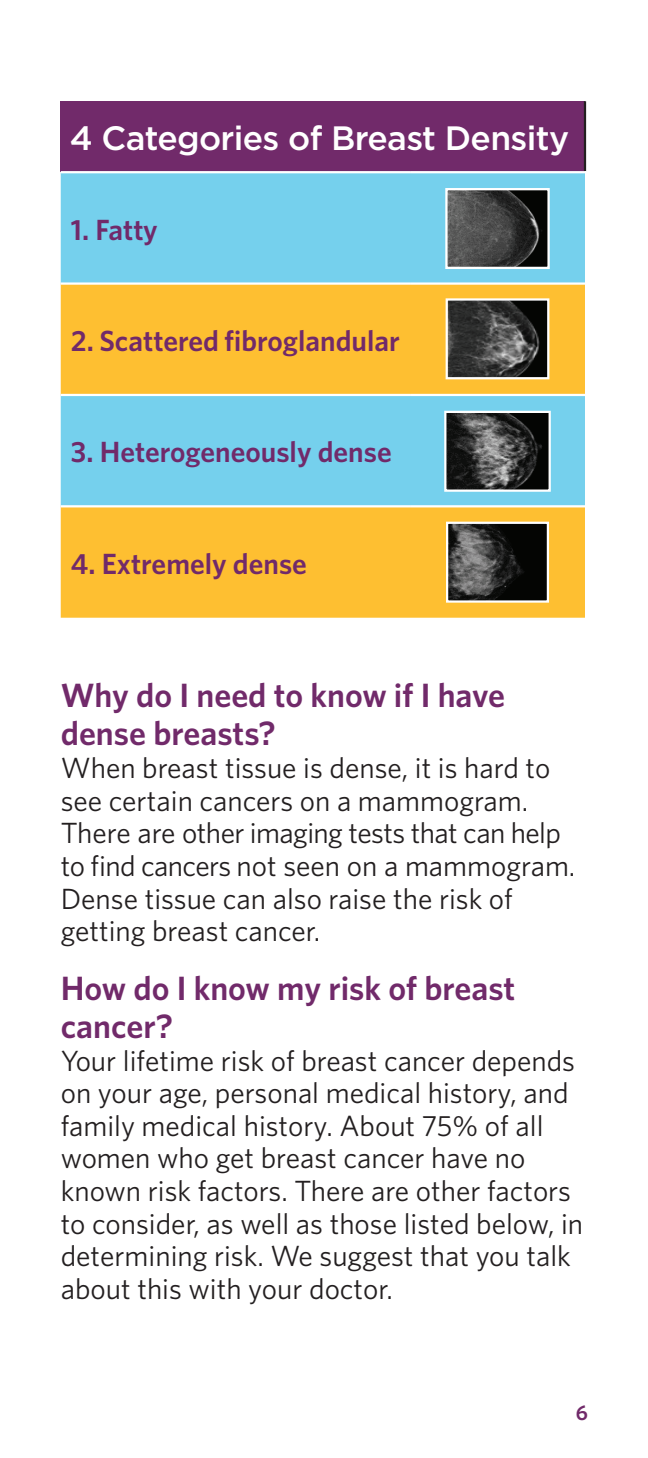
<style>
.page{position:relative;width:648px;height:1458px;background:#fff}
.page>*{position:absolute;margin:0;border:0;box-sizing:border-box;transform-origin:0 0}
.t1{font:600 33.75px/38.2px "Whitney";color:#712a6a}
.t2{font:500 33.75px "Gotham";letter-spacing:-.02em;color:#fff}
.t3{font:29.25px/32.6px "Whitney";color:#231f20}
.t4{font:600 29.25px "Whitney";color:#712a6a}
.t5{font:600 21.38px "Whitney";color:#712a6a}
</style>
<div class="page">
<div style="left:61px;top:101px;width:524px;height:71px;background:#712a6a"></div>
<div style="left:61px;top:173px;width:524px;height:109px;background:#75d0ed"></div>
<svg style="left:61px;top:285px;width:524px;height:333px;background:#d0c46f"></svg>
<hr style="left:584px;top:101px;width:2px;height:70px;background:#231f20">
<hr style="left:61px;top:171px;width:349px;height:2px;background:#fff">
<hr style="left:410px;top:171px;width:176px;height:2px;background:#fff">
<hr style="left:61px;top:394px;width:349px;height:2px;background:#fff">
<hr style="left:410px;top:394px;width:175px;height:2px;background:#fff">
<hr style="left:61px;top:505px;width:349px;height:2px;background:#fff">
<hr style="left:410px;top:505px;width:175px;height:2px;background:#fff">
<img style="left:448px;top:191px;width:99px;height:75px">
<div style="left:445px;top:188px;width:105px;height:81px;border:2px solid #fff"></div>
<img style="left:449px;top:301px;width:97px;height:75px">
<div style="left:446px;top:298px;width:103px;height:81px;border:2px solid #fff"></div>
<img style="left:447px;top:414px;width:101px;height:75px">
<div style="left:444px;top:411px;width:107px;height:81px;border:2px solid #fff"></div>
<img style="left:449px;top:525px;width:97px;height:75px">
<div style="left:446px;top:522px;width:103px;height:81px;border:2px solid #fff"></div>
<p class="t2" style="left:70px;top:116px;width:501px">4 Categories of Breast Density</p>
<p class="t4" style="left:71px;top:212px;width:88px">1. Fatty</p>
<p class="t4" style="left:71px;top:323px;width:331px">2. Scattered fibroglandular</p>
<p class="t4" style="left:71px;top:434px;width:322px">3. Heterogeneously dense</p>
<p class="t4" style="left:71px;top:546px;width:238px">4. Extremely dense</p>
<p class="t1" style="left:61px;top:675px;width:446px">Why do I need to know if I have dense breasts?</p>
<p class="t3" style="left:61px;top:751px;width:516px">When breast tissue is dense, it is hard to see certain cancers on a mammogram.<br>There are other imaging tests that can help to find cancers not seen on a mammogram.<br>Dense tissue can also raise the risk of getting breast cancer.</p>
<p class="t1" style="left:61px;top:968px;width:456px">How do I know my risk of breast cancer?</p>
<p class="t3" style="left:61px;top:1043px;width:524px">Your lifetime risk of breast cancer depends on your age, personal medical history, and family medical history. About 75% of all women who get breast cancer have no known risk factors. There are other factors to consider, as well as those listed below, in determining risk. We suggest that you talk about this with your doctor.</p>
<p class="t5" style="left:576px;top:1400px;width:14px">6</p>
</div>
